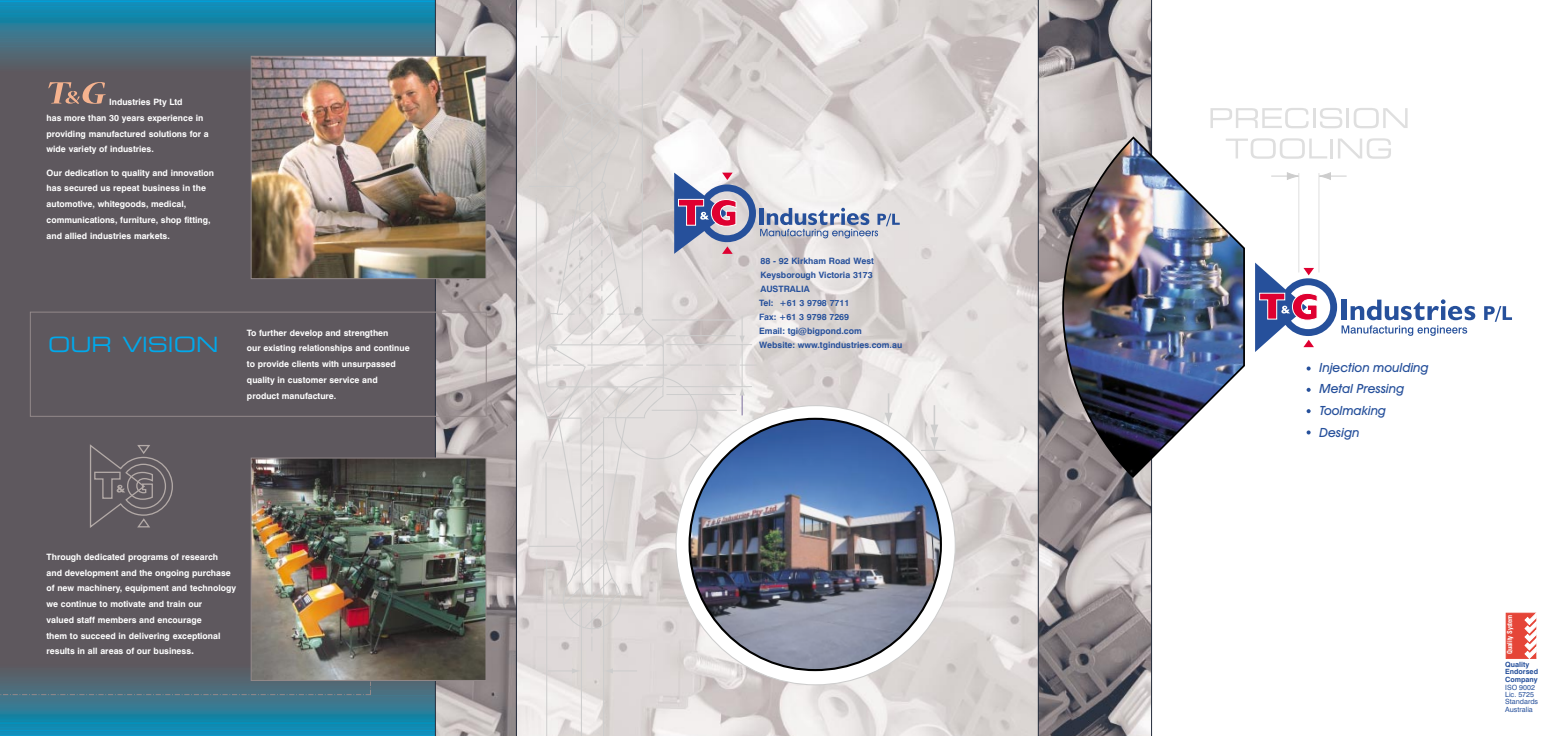
<style>
.page{position:relative;width:1558px;height:736px;background:#fff}
.page>*{position:absolute;margin:0;border:0;box-sizing:border-box;transform-origin:0 0}
.t1{font:expanded 21px "Square 721 BT";color:#00a9ec}
.t2{font:italic 500 12.69px/21.8px "Avant Garde IT Cby BT";color:#26509b}
.t3{font:700 8.75px/15.8px "Swiss 721 BT";color:#fff}
.t4{font:700 8.75px/14px "Swiss 721 BT";color:#26509b}
.t5{font:7.17px/7.2px "Swiss 721 BT";color:#26509b}
.t6{font:700 7.17px/7.2px "Swiss 721 BT";color:#26509b}
.t7{font:700 condensed 6.65px "Swiss 721 BT";color:#fff}
.s1{font-size:10.5px}
</style>
<div class="page">
<img style="left:517px;top:0;width:521px;height:736px">
<svg style="left:1038px;top:0;width:114px;height:736px;background:#9c9698"></svg>
<div style="left:1505px;top:613px;width:31px;height:46px;background:#e54538;border:1px solid #e54538"></div>
<svg style="left:1524px;top:613px;width:12px;height:46px"></svg>
<div style="left:675px;top:405px;width:280px;height:280px;background:#fff;border:1px solid #cdcdcd;border-radius:50%"></div>
<hr style="left:933px;top:405px;width:2px;height:22px;background:#cdcdcd">
<svg style="left:921px;top:425px;width:24px;height:26px"></svg>
<svg style="left:536px;top:651px;width:122px;height:85px;background:#e1dcdb"></svg>
<svg style="left:604px;top:668px;width:33px;height:5px"></svg>
<svg style="left:548px;top:668px;width:33px;height:5px"></svg>
<hr style="left:581px;top:600px;width:1px;height:136px;background:#cdcdcd">
<hr style="left:603px;top:600px;width:1px;height:136px;background:#cdcdcd">
<img style="left:689px;top:419px;width:252px;height:251px;border-radius:50%">
<svg style="left:528px;top:0;width:371px;height:651px;background:#c6c5cb"></svg>
<hr style="left:1298px;top:173px;width:1px;height:99px;background:#dfdfdf">
<hr style="left:1318px;top:173px;width:1px;height:99px;background:#dfdfdf">
<svg style="left:1271px;top:172px;width:29px;height:9px"></svg>
<svg style="left:1318px;top:172px;width:28px;height:9px"></svg>
<svg style="left:1210px;top:108px;width:98px;height:20px"></svg>
<hr style="left:1312px;top:108px;width:3px;height:20px;background:#dfdfdf">
<svg style="left:1320px;top:108px;width:22px;height:20px"></svg>
<hr style="left:1346px;top:108px;width:3px;height:20px;background:#dfdfdf">
<svg style="left:1354px;top:108px;width:53px;height:20px"></svg>
<svg style="left:1245px;top:138px;width:146px;height:21px"></svg>
<svg style="left:1306px;top:409px;width:4px;height:4px"></svg>
<svg style="left:1306px;top:366px;width:4px;height:4px"></svg>
<svg style="left:1306px;top:430px;width:4px;height:4px"></svg>
<svg style="left:1306px;top:388px;width:4px;height:4px"></svg>
<svg style="left:1484px;top:306px;width:28px;height:16px"></svg>
<svg style="left:1255px;top:263px;width:220px;height:89px"></svg>
<div style="left:0;top:0;width:517px;height:736px;background:#5e585e"></div>
<hr style="left:0;top:69px;width:517px;height:2px;background:#5d5b63">
<hr style="left:0;top:67px;width:517px;height:2px;background:#5b5e65">
<hr style="left:0;top:65px;width:517px;height:2px;background:#596068">
<hr style="left:0;top:64px;width:517px;height:1px;background:#58636b">
<hr style="left:0;top:62px;width:517px;height:2px;background:#57646d">
<hr style="left:0;top:60px;width:517px;height:2px;background:#576670">
<hr style="left:0;top:58px;width:517px;height:2px;background:#556873">
<hr style="left:0;top:57px;width:517px;height:1px;background:#546a76">
<hr style="left:0;top:55px;width:517px;height:2px;background:#526b78">
<hr style="left:0;top:53px;width:517px;height:2px;background:#516d7a">
<hr style="left:0;top:51px;width:517px;height:2px;background:#506f7e">
<hr style="left:0;top:50px;width:517px;height:1px;background:#4d7181">
<hr style="left:0;top:48px;width:517px;height:2px;background:#4c7383">
<hr style="left:0;top:46px;width:517px;height:2px;background:#497587">
<hr style="left:0;top:44px;width:517px;height:2px;background:#487789">
<hr style="left:0;top:43px;width:517px;height:1px;background:#46788d">
<hr style="left:0;top:41px;width:517px;height:2px;background:#43798f">
<hr style="left:0;top:39px;width:517px;height:2px;background:#417c93">
<hr style="left:0;top:37px;width:517px;height:2px;background:#3d7e95">
<hr style="left:0;top:36px;width:517px;height:1px;background:#3a7f98">
<hr style="left:0;top:34px;width:517px;height:2px;background:#38809b">
<hr style="left:0;top:32px;width:517px;height:2px;background:#34839f">
<hr style="left:0;top:30px;width:517px;height:2px;background:#3184a1">
<hr style="left:0;top:29px;width:517px;height:1px;background:#2a86a4">
<hr style="left:0;top:27px;width:517px;height:2px;background:#2787a7">
<hr style="left:0;top:25px;width:517px;height:2px;background:#2289aa">
<hr style="left:0;top:24px;width:517px;height:2px;background:#1e8aac">
<hr style="left:0;top:23px;width:517px;height:2px;background:#178bad">
<hr style="left:0;top:22px;width:517px;height:1px;background:#068cb1">
<hr style="left:0;top:20px;width:517px;height:2px;background:#008eb4">
<hr style="left:0;top:18px;width:517px;height:2px;background:#008fb8">
<hr style="left:0;top:16px;width:517px;height:2px;background:#0092bb">
<hr style="left:0;top:15px;width:517px;height:1px;background:#0093be">
<hr style="left:0;top:13px;width:517px;height:2px;background:#0094c0">
<hr style="left:0;top:11px;width:517px;height:2px;background:#0096c4">
<hr style="left:0;top:9px;width:517px;height:2px;background:#0097c8">
<hr style="left:0;top:7px;width:517px;height:2px;background:#009bcc">
<hr style="left:0;top:5px;width:517px;height:2px;background:#009bcf">
<hr style="left:0;top:3px;width:517px;height:2px;background:#009ed3">
<hr style="left:0;top:2px;width:517px;height:1px;background:#009fd7">
<hr style="left:0;top:0;width:517px;height:2px;background:#009fda">
<hr style="left:0;top:734px;width:514px;height:2px;background:#009fd7">
<hr style="left:0;top:732px;width:514px;height:2px;background:#009ed4">
<hr style="left:0;top:731px;width:514px;height:1px;background:#009bd0">
<hr style="left:0;top:729px;width:514px;height:2px;background:#009bce">
<hr style="left:0;top:727px;width:514px;height:2px;background:#0098ca">
<hr style="left:0;top:725px;width:514px;height:2px;background:#0097c7">
<hr style="left:0;top:724px;width:514px;height:1px;background:#0095c3">
<hr style="left:0;top:722px;width:514px;height:2px;background:#0094c0">
<hr style="left:0;top:720px;width:514px;height:2px;background:#0093bd">
<hr style="left:0;top:718px;width:514px;height:2px;background:#0092ba">
<hr style="left:0;top:717px;width:514px;height:1px;background:#008fb6">
<hr style="left:0;top:715px;width:514px;height:2px;background:#008eb4">
<hr style="left:0;top:713px;width:514px;height:2px;background:#0a8cb1">
<hr style="left:0;top:712px;width:514px;height:2px;background:#168baf">
<hr style="left:0;top:711px;width:514px;height:2px;background:#1c8bad">
<hr style="left:0;top:710px;width:514px;height:2px;background:#208aaa">
<hr style="left:0;top:708px;width:514px;height:2px;background:#2787a7">
<hr style="left:0;top:706px;width:514px;height:2px;background:#2e86a3">
<hr style="left:0;top:704px;width:514px;height:2px;background:#3184a0">
<hr style="left:0;top:703px;width:514px;height:1px;background:#35829e">
<hr style="left:0;top:701px;width:514px;height:2px;background:#38809b">
<hr style="left:0;top:699px;width:514px;height:2px;background:#3a7f97">
<hr style="left:0;top:697px;width:514px;height:2px;background:#3e7d95">
<hr style="left:0;top:696px;width:514px;height:1px;background:#417c92">
<hr style="left:0;top:694px;width:514px;height:2px;background:#43798f">
<hr style="left:0;top:692px;width:514px;height:2px;background:#46788c">
<hr style="left:0;top:690px;width:514px;height:2px;background:#487689">
<hr style="left:0;top:689px;width:514px;height:1px;background:#4a7586">
<hr style="left:0;top:687px;width:514px;height:2px;background:#4c7383">
<hr style="left:0;top:685px;width:514px;height:2px;background:#4d7080">
<hr style="left:0;top:683px;width:514px;height:2px;background:#506f7d">
<hr style="left:0;top:682px;width:514px;height:1px;background:#516d79">
<hr style="left:0;top:680px;width:514px;height:2px;background:#526b78">
<hr style="left:0;top:671px;width:514px;height:2px;background:#58626a">
<hr style="left:0;top:669px;width:514px;height:2px;background:#596067">
<hr style="left:0;top:667px;width:514px;height:2px;background:#5b5d64">
<svg style="left:435px;top:0;width:82px;height:736px;background:#a09899"></svg>
<img style="left:253px;top:58px;width:231px;height:219px">
<div style="left:251px;top:56px;width:235px;height:223px;border:1px solid #93898a"></div>
<div style="left:30px;top:312px;width:457px;height:105px;border:1px solid #93898a"></div>
<svg style="left:0;top:673px;width:371px;height:22px"></svg>
<img style="left:253px;top:460px;width:231px;height:219px">
<div style="left:251px;top:458px;width:235px;height:223px;border:1px solid #93898a"></div>
<svg style="left:90px;top:444px;width:83px;height:84px"></svg>
<img style="left:1061px;top:135px;width:184px;height:344px">
<svg style="left:48px;top:82px;width:58px;height:22px"></svg>
<p class="t3" style="left:47px;top:95px;width:164px;text-indent:63px">Industries Pty Ltd<br>has more than 30 years experience in providing manufactured solutions for a wide variety of industries.</p>
<p class="t3" style="left:47px;top:165px;width:169px">Our dedication to quality and innovation has secured us repeat business in the automotive, whitegoods, medical, communications, furniture, shop fitting, and allied industries markets.</p>
<h1 class="t1" style="left:48px;top:337px;width:172px">OUR VISION</h1>
<p class="t3" style="left:247px;top:326px;width:164px">To further develop and strengthen<br>our existing relationships and continue to provide clients with unsurpassed quality in customer service and product manufacture.</p>
<p class="t3" style="left:47px;top:550px;width:191px">Through dedicated programs of research<br>and development and the ongoing purchase of new machinery, equipment and technology we continue to motivate and train our<br>valued staff members and encourage<br>them to succeed in delivering exceptional results in all areas of our business<span class="s1">.</span></p>
<p class="t4" style="left:759px;top:255px;width:144px">88 - 92 Kirkham Road West<br>Keysborough Victoria 3173<br>AUSTRALIA<br>Tel: +61 3 9798 7711<br>Fax: +61 3 9798 7269<br>Email: tgi@bigpond.com<br>Website: www.tgindustries.com.au</p>
<h2 class="t2" style="left:1319px;top:358px;width:111px">Injection moulding<br>Metal Pressing<br>Toolmaking<br>Design</h2>
<p class="t7" style="left:1507px;top:654px;width:41px;rotate:-90deg">Quality System</p>
<p class="t6" style="left:1505px;top:662px;width:34px">Quality<br>Endorsed<br>Company</p>
<p class="t5" style="left:1505px;top:684px;width:35px">ISO 9002<br>Lic. 5725<br>Standards<br>Australia</p>
</div>
